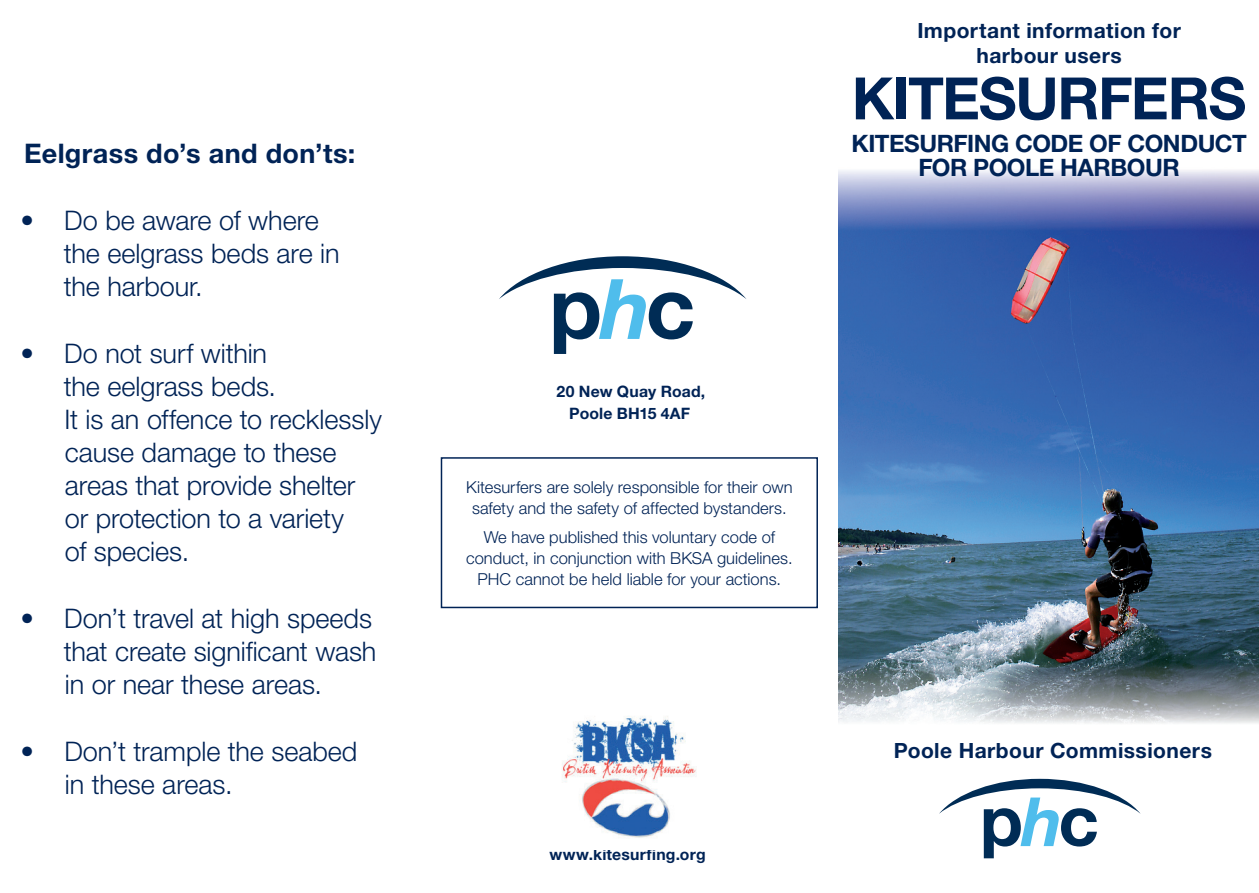
<style>
.page{position:relative;width:1259px;height:893px;background:#fff}
.page>*{position:absolute;margin:0;border:0;box-sizing:border-box;transform-origin:0 0}
.t1{font:700 58.5px "Helvetica Neue LT";color:#002356}
.t2{font:300 27px/33px "Helvetica Neue LT";letter-spacing:-.005em;color:#002356}
.t3{font:700 27px "Helvetica Neue LT";letter-spacing:.015em;color:#002356}
.t4{font:700 24px/24px "Helvetica Neue LT";letter-spacing:-.02em;color:#002356;text-align:center}
.t5{font:700 21px/24.8px "Helvetica Neue LT";letter-spacing:.02em;color:#002356;text-align:center}
.t6{font:300 16.5px/21px "Helvetica Neue LT";color:#002356;text-align:center}
.t7{font:700 15.75px/22.5px "Helvetica Neue LT";letter-spacing:.01em;color:#002356;text-align:center}
</style>
<div class="page">
<img style="left:838px;top:234px;width:420px;height:425px">
<svg style="left:838px;top:170px;width:420px;height:64px;background:#8591c5"></svg>
<svg style="left:838px;top:659px;width:420px;height:120px"></svg>
<div style="left:440px;top:457px;width:377px;height:151px;border:2px solid #002356"></div>
<svg style="left:939px;top:779px;width:201px;height:79px"></svg>
<svg style="left:499px;top:256px;width:247px;height:98px"></svg>
<img style="left:562px;top:716px;width:134px;height:122px">
<p class="t3" style="left:24px;top:136px;width:333px">Eelgrass do’s and don’ts:</p>
<p class="t2" style="left:64px;top:203px;width:277px;text-indent:-43px">• Do be aware of where the eelgrass beds are in the harbour.</p>
<p class="t2" style="left:64px;top:336px;width:319px;text-indent:-43px">• Do not surf within<br>the eelgrass beds.<br>It is an offence to recklessly cause damage to these areas that provide shelter or protection to a variety<br>of species.</p>
<p class="t2" style="left:64px;top:601px;width:314px;text-indent:-43px">• Don’t travel at high speeds that create significant wash in or near these areas.</p>
<p class="t2" style="left:65px;top:734px;width:294px;text-indent:-44px">• Don’t trample the seabed in these areas.</p>
<p class="t5" style="left:917px;top:18px;width:265px">Important information for harbour users</p>
<h1 class="t1" style="left:851px;top:62px;width:396px">KITESURFERS</h1>
<p class="t4" style="left:851px;top:131px;width:397px">KITESURFING CODE OF CONDUCT<br>FOR POOLE HARBOUR</p>
<p class="t7" style="left:556px;top:379px;width:150px">20 New Quay Road,<br>Poole BH15 4AF</p>
<p class="t6" style="left:466px;top:476px;width:328px">Kitesurfers are solely responsible for their own safety and the safety of affected bystanders.</p>
<p class="t6" style="left:466px;top:527px;width:328px">We have published this voluntary code of conduct, in conjunction with BKSA guidelines.<br>PHC cannot be held liable for your actions.</p>
<p class="t7" style="left:549px;top:842px;width:158px">www.kitesurfing.org</p>
<p class="t5" style="left:893px;top:738px;width:319px">Poole Harbour Commissioners</p>
</div>
